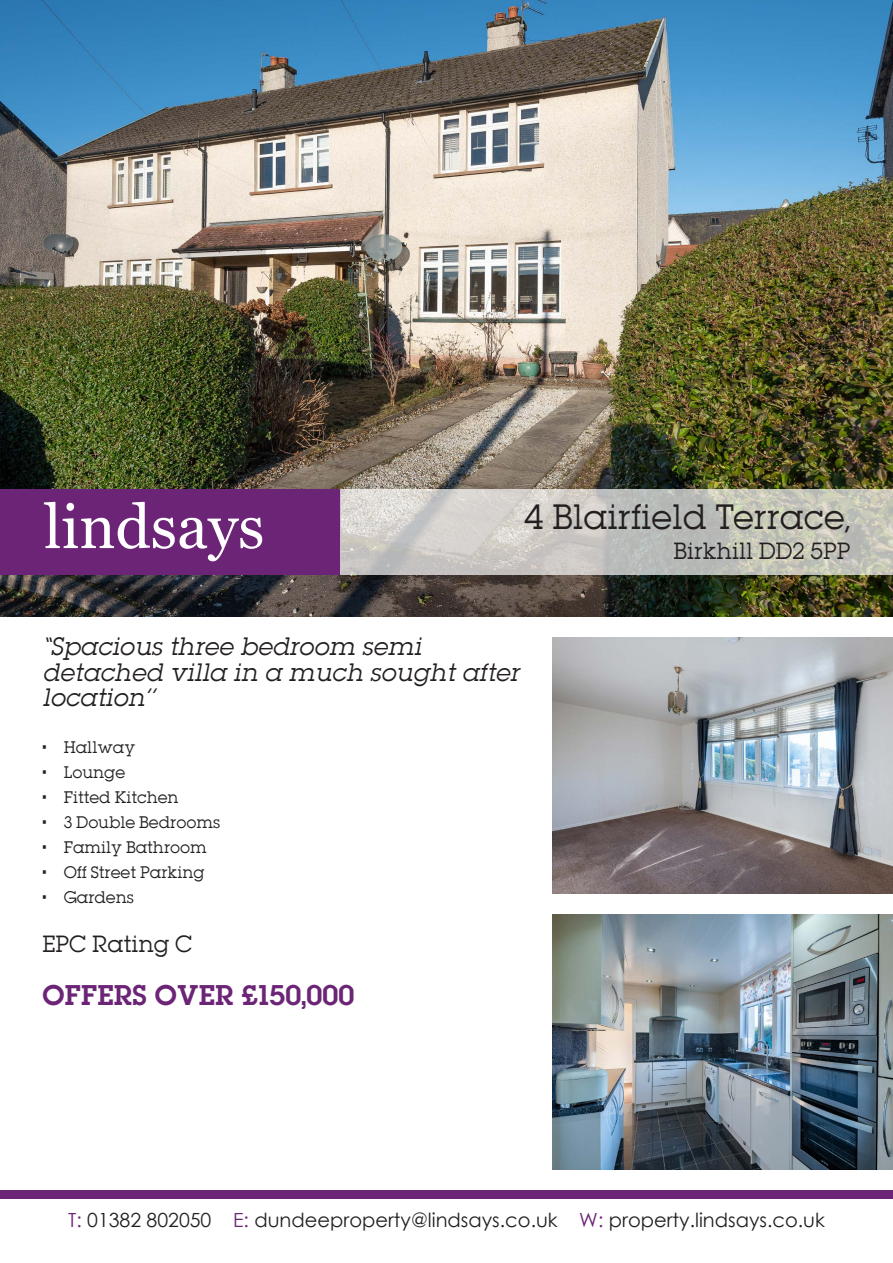
<style>
.page{position:relative;width:893px;height:1263px;background:#fff}
.page>*{position:absolute;margin:0;border:0;box-sizing:border-box;transform-origin:0 0}
.t1{font:31.5px "Lubalin";color:#231f20}
.t2{font:25.5px "Lubalin Demi";color:#6c2476}
.t3{font:italic 22.5px/25.5px "Lubalin";color:#231f20}
.t4{font:21px "Lubalin";color:#231f20}
.t5{font:19.5px "Century Gothic";color:#231f20}
.t6{font:15px "Lubalin";color:#231f20}
.s1{color:#6c2476}
</style>
<div class="page">
<img style="left:0;top:0;width:893px;height:617px">
<img style="left:553px;top:638px;width:340px;height:255px">
<img style="left:553px;top:914px;width:340px;height:255px">
<div style="left:0;top:489px;width:340px;height:85px;background:#6c2476"></div>
<svg style="left:44px;top:502px;width:218px;height:59px"></svg>
<div style="left:0;top:1191px;width:893px;height:8px;background:#6c2476"></div>
<svg style="left:340px;top:489px;width:553px;height:85px"></svg>
<h1 class="t1" style="left:524px;top:496px;width:328px">4 Blairfield Terrace,</h1>
<h3 class="t4" style="left:674px;top:536px;width:178px">Birkhill DD2 5PP</h3>
<h3 class="t3" style="left:43px;top:634px;width:478px">“Spacious three bedroom semi detached villa in a much sought after location’’</h3>
<p class="t6" style="left:43px;top:737px;width:94px">• Hallway</p>
<p class="t6" style="left:43px;top:762px;width:84px">• Lounge</p>
<p class="t6" style="left:43px;top:787px;width:138px">• Fitted Kitchen</p>
<p class="t6" style="left:43px;top:812px;width:179px">• 3 Double Bedrooms</p>
<p class="t6" style="left:43px;top:837px;width:166px">• Family Bathroom</p>
<p class="t6" style="left:43px;top:862px;width:164px">• Off Street Parking</p>
<p class="t6" style="left:43px;top:887px;width:93px">• Gardens</p>
<h3 class="t4" style="left:43px;top:930px;width:151px">EPC Rating C</h3>
<h2 class="t2" style="left:43px;top:977px;width:313px">OFFERS OVER £150,000</h2>
<h3 class="t5" style="left:68px;top:1206px;width:758px"><span class="s1">T:</span> 01382 802050 <span class="s1">E:</span> dundeeproperty@lindsays.co.uk <span class="s1">W:</span> property.lindsays.co.uk</h3>
</div>
